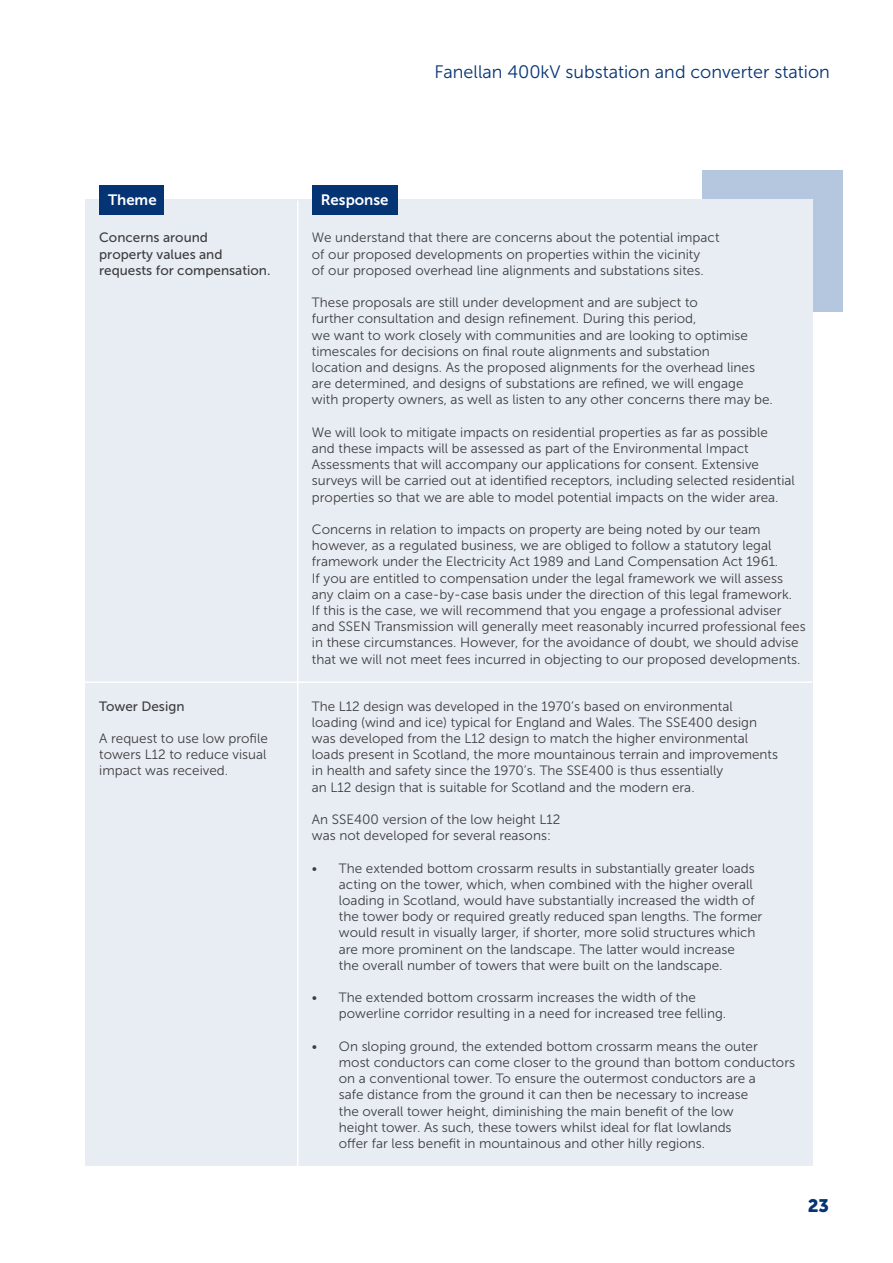
<style>
.page{position:relative;width:893px;height:1263px;background:#fff}
.page>*{position:absolute;margin:0;border:0;box-sizing:border-box;transform-origin:0 0}
.t1{font:18px "Museo Sans 300";color:#053474}
.t2{font:18px "Museo Sans 900";color:#053474}
.t3{font:15px "Museo Sans 700";color:#fff}
.t4{font:13.5px/16.2px "Museo Sans 300";color:#3e3e3f}
.t5{font:13.5px/16.2px "Museo Sans 500";color:#3e3e3f}
</style>
<div class="page">
<div style="left:702px;top:170px;width:140px;height:141px;background:#b5c7de"></div>
<div style="left:85px;top:199px;width:728px;height:966px;background:#e8edf4"></div>
<div style="left:100px;top:185px;width:64px;height:30px;background:#053474"></div>
<div style="left:312px;top:185px;width:86px;height:30px;background:#053474"></div>
<hr style="left:297px;top:200px;width:1px;height:991px;background:#fff">
<hr style="left:74px;top:681px;width:738px;height:2px;background:#fff">
<h1 class="t1" style="left:435px;top:62px;width:397px">Fanellan 400kV substation and converter station</h1>
<p class="t3" style="left:108px;top:191px;width:50px">Theme</p>
<p class="t3" style="left:321px;top:191px;width:69px">Response</p>
<p class="t5" style="left:99px;top:230px;width:173px">Concerns around<br>property values and requests for compensation.</p>
<p class="t4" style="left:312px;top:230px;width:409px">We understand that there are concerns about the potential impact of our proposed developments on properties within the vicinity<br>of our proposed overhead line alignments and substations sites.</p>
<p class="t4" style="left:312px;top:294px;width:462px">These proposals are still under development and are subject to<br>further consultation and design refinement. During this period,<br>we want to work closely with communities and are looking to optimise timescales for decisions on final route alignments and substation<br>location and designs. As the proposed alignments for the overhead lines are determined, and designs of substations are refined, we will engage with property owners, as well as listen to any other concerns there may be.</p>
<p class="t4" style="left:312px;top:424px;width:484px">We will look to mitigate impacts on residential properties as far as possible<br>and these impacts will be assessed as part of the Environmental Impact Assessments that will accompany our applications for consent. Extensive surveys will be carried out at identified receptors, including selected residential properties so that we are able to model potential impacts on the wider area.</p>
<p class="t4" style="left:312px;top:521px;width:495px">Concerns in relation to impacts on property are being noted by our team however, as a regulated business, we are obliged to follow a statutory legal framework under the Electricity Act 1989 and Land Compensation Act 1961.<br>If you are entitled to compensation under the legal framework we will assess any claim on a case-by-case basis under the direction of this legal framework.<br>If this is the case, we will recommend that you engage a professional adviser and SSEN Transmission will generally meet reasonably incurred professional fees in these circumstances. However, for the avoidance of doubt, we should advise that we will not meet fees incurred in objecting to our proposed developments.</p>
<p class="t5" style="left:99px;top:698px;width:87px">Tower Design</p>
<p class="t4" style="left:99px;top:730px;width:170px;text-align:justify">A request to use low profile towers L12 to reduce visual impact was received.</p>
<p class="t4" style="left:312px;top:698px;width:468px">The L12 design was developed in the 1970’s based on environmental loading (wind and ice) typical for England and Wales. The SSE400 design was developed from the L12 design to match the higher environmental loads present in Scotland, the more mountainous terrain and improvements in health and safety since the 1970’s. The SSE400 is thus essentially<br>an L12 design that is suitable for Scotland and the modern era.</p>
<p class="t4" style="left:312px;top:811px;width:250px">An SSE400 version of the low height L12 was not developed for several reasons:</p>
<p class="t4" style="left:339px;top:860px;width:425px;text-indent:-27px">• The extended bottom crossarm results in substantially greater loads acting on the tower, which, when combined with the higher overall loading in Scotland, would have substantially increased the width of the tower body or required greatly reduced span lengths. The former would result in visually larger, if shorter, more solid structures which are more prominent on the landscape. The latter would increase<br>the overall number of towers that were built on the landscape.</p>
<p class="t4" style="left:339px;top:989px;width:389px;text-indent:-27px">• The extended bottom crossarm increases the width of the powerline corridor resulting in a need for increased tree felling.</p>
<p class="t4" style="left:339px;top:1038px;width:458px;text-indent:-27px">• On sloping ground, the extended bottom crossarm means the outer<br>most conductors can come closer to the ground than bottom conductors on a conventional tower. To ensure the outermost conductors are a<br>safe distance from the ground it can then be necessary to increase<br>the overall tower height, diminishing the main benefit of the low<br>height tower. As such, these towers whilst ideal for flat lowlands<br>offer far less benefit in mountainous and other hilly regions.</p>
<h1 class="t2" style="left:808px;top:1196px;width:23px">23</h1>
</div>
